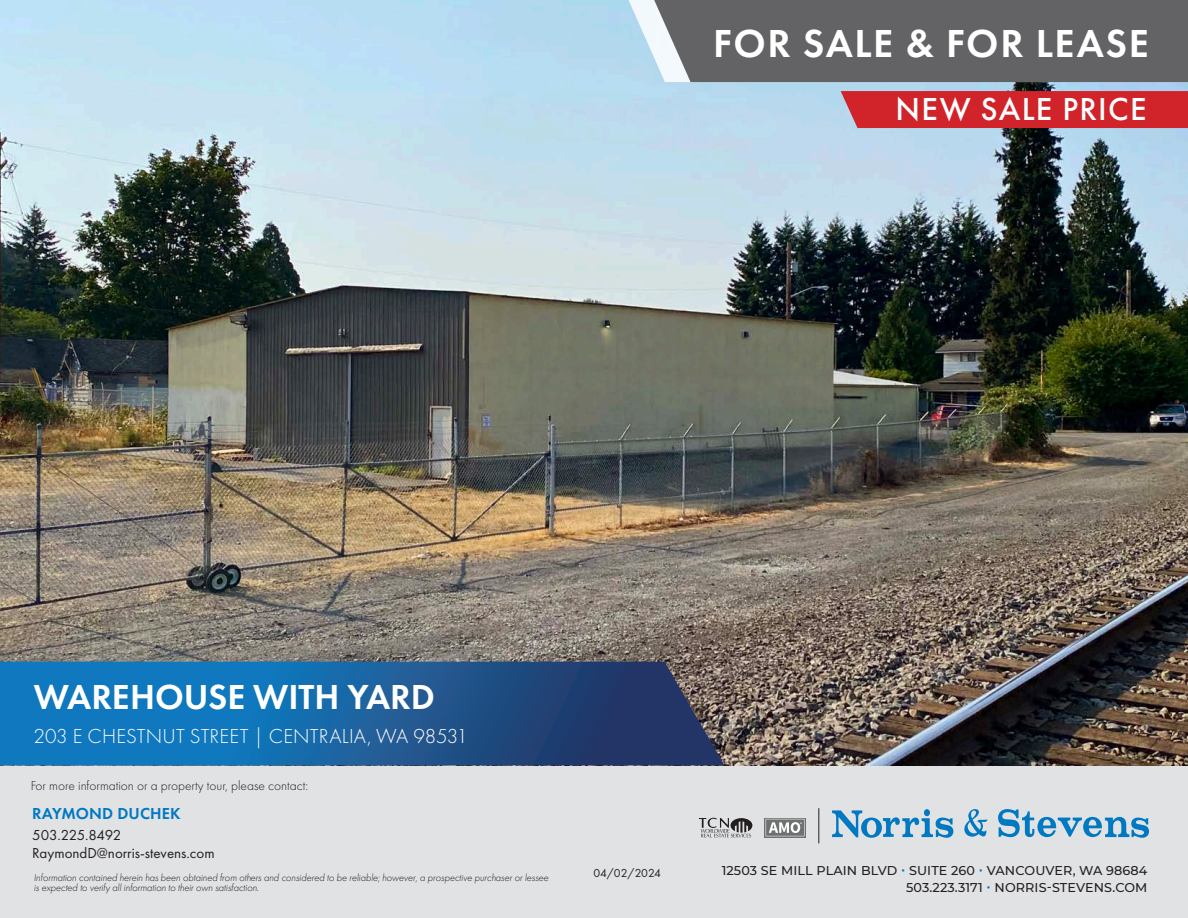
<style>
.page{position:relative;width:1188px;height:918px;background:#fff}
.page>*{position:absolute;margin:0;border:0;box-sizing:border-box;transform-origin:0 0}
.t1{font:600 40.5px "Futura PT";letter-spacing:.04em;color:#fff}
.t2{font:600 36px "Futura PT";color:#fff}
.t3{font:500 33px "Futura PT";letter-spacing:.04em;color:#fff}
.t4{font:600 24px "Futura PT";letter-spacing:.01em;color:#fff}
.t5{font:300 21px "Futura PT";letter-spacing:.01em;color:#fff}
.t6{font:600 16.5px "Futura PT";letter-spacing:.01em;color:#0079c2}
.t7{font:15px/18px "Futura PT";color:#231f20}
.t8{font:300 13.5px "Futura PT";color:#231f20}
.t9{font:500 12.75px/16.5px "Montserrat";letter-spacing:.01em;color:#231f20;text-align:right}
.t10{font:12px "Futura PT";letter-spacing:-.025em;color:#231f20}
.t11{font:italic 300 10.5px/10.5px "Futura PT";letter-spacing:-.01em;color:#231f20}
.s1{color:#0079c2}
</style>
<div class="page">
<div style="left:0;top:765px;width:1188px;height:153px;background:#e1e2e4"></div>
<img style="left:0;top:0;width:1188px;height:765px">
<svg style="left:0;top:662px;width:724px;height:103px"></svg>
<svg style="left:629px;top:0;width:25px;height:82px;fill:#b7d8ed"></svg>
<svg style="left:654px;top:0;width:101px;height:82px;fill:#636366"></svg>
<svg style="left:755px;top:0;width:433px;height:128px"></svg>
<svg style="left:832px;top:809px;width:121px;height:29px"></svg>
<svg style="left:998px;top:809px;width:151px;height:29px"></svg>
<svg style="left:964px;top:809px;width:24px;height:28px"></svg>
<svg style="left:699px;top:818px;width:53px;height:19px"></svg>
<div style="left:764px;top:818px;width:42px;height:19px;background:#aeafaf"></div>
<svg style="left:766px;top:819px;width:39px;height:17px"></svg>
<hr style="left:818px;top:808px;width:1px;height:35px;background:#231f20">
<h3 class="t4" style="left:875px;top:22px;width:274px">WAREHOUSE WITH YARD</h3>
<p class="t1" style="left:713px;top:18px;width:437px">FOR SALE &amp; FOR LEASE</p>
<p class="t3" style="left:895px;top:89px;width:253px">NEW SALE PRICE</p>
<p class="t2" style="left:34px;top:675px;width:403px">WAREHOUSE WITH YARD</p>
<p class="t5" style="left:34px;top:724px;width:436px">203 E CHESTNUT STREET | CENTRALIA, WA 98531</p>
<p class="t8" style="left:31px;top:778px;width:279px">For more information or a property tour, please contact:</p>
<h3 class="t6" style="left:32px;top:803px;width:150px">RAYMOND DUCHEK</h3>
<h3 class="t7" style="left:32px;top:826px;width:184px">503.225.8492<br>RaymondD@norris-stevens.com</h3>
<p class="t11" style="left:34px;top:872px;width:516px">Information contained herein has been obtained from others and considered to be reliable; however, a prospective purchaser or lessee is expected to verify all information to their own satisfaction.</p>
<p class="t10" style="left:594px;top:865px;width:69px">04/02/2024</p>
<p class="t9" style="left:722px;top:862px;width:427px">12503 SE MILL PLAIN BLVD <span class="s1">•</span> SUITE 260 <span class="s1">•</span> VANCOUVER, WA 98684<br>503.223.3171 <span class="s1">•</span> NORRIS-STEVENS.COM</p>
</div>
